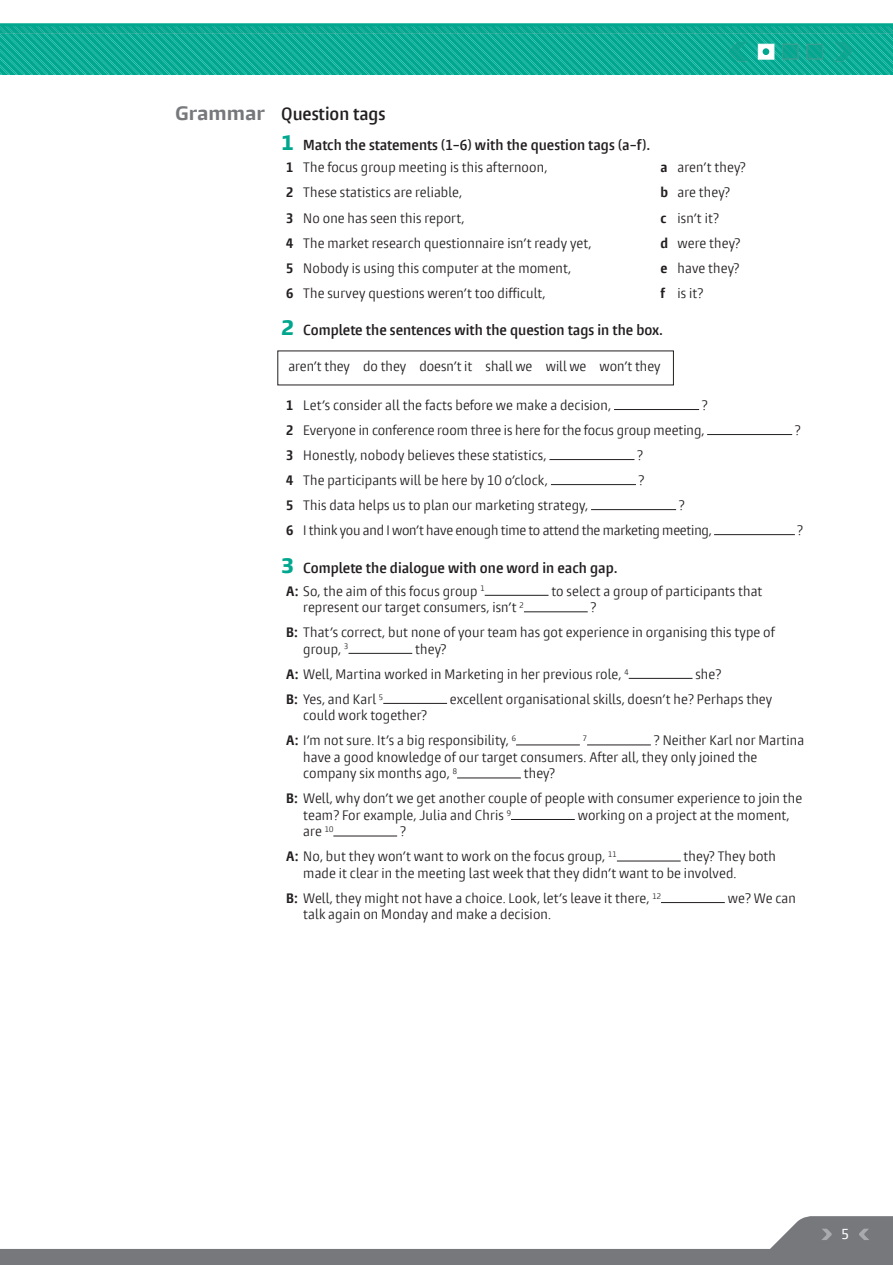
<style>
.page{position:relative;width:893px;height:1265px;background:#fff}
.page>*{position:absolute;margin:0;border:0;box-sizing:border-box;transform-origin:0 0}
.t1{font:700 18px "Burlingame Pro";color:#76787b}
.t2{font:600 condensed 16.5px "Burlingame Pro";color:#231f20}
.t3{font:600 condensed 13.5px "Burlingame Pro";color:#231f20}
.t4{font:500 condensed 13.5px "Burlingame Pro";color:#fff}
.t5{font:condensed 12.75px/25px "Burlingame Pro";letter-spacing:.01em;color:#231f20}
.t6{font:condensed 12.75px/25px "Burlingame Pro";letter-spacing:-.015em;color:#231f20}
.t7{font:condensed 7.5px "Burlingame Pro";color:#231f20}
.s1{font-weight:800;font-stretch:normal;font-size:19.5px;color:#00a78e}
.s2{font-weight:700}
</style>
<div class="page">
<hr style="left:614px;top:409px;width:85px;height:1px;background:#231f20">
<hr style="left:707px;top:434px;width:85px;height:1px;background:#231f20">
<hr style="left:549px;top:459px;width:85px;height:1px;background:#231f20">
<hr style="left:551px;top:484px;width:85px;height:1px;background:#231f20">
<hr style="left:591px;top:509px;width:85px;height:1px;background:#231f20">
<hr style="left:714px;top:534px;width:81px;height:1px;background:#231f20">
<hr style="left:485px;top:595px;width:63px;height:1px;background:#231f20">
<hr style="left:524px;top:611px;width:64px;height:1px;background:#231f20">
<hr style="left:348px;top:653px;width:64px;height:1px;background:#231f20">
<hr style="left:629px;top:678px;width:63px;height:1px;background:#231f20">
<hr style="left:383px;top:703px;width:64px;height:1px;background:#231f20">
<hr style="left:516px;top:744px;width:64px;height:1px;background:#231f20">
<hr style="left:587px;top:744px;width:64px;height:1px;background:#231f20">
<hr style="left:457px;top:777px;width:64px;height:1px;background:#231f20">
<hr style="left:511px;top:819px;width:64px;height:1px;background:#231f20">
<hr style="left:333px;top:835px;width:64px;height:1px;background:#231f20">
<hr style="left:617px;top:860px;width:64px;height:1px;background:#231f20">
<hr style="left:661px;top:902px;width:64px;height:1px;background:#231f20">
<svg style="left:0;top:23px;width:893px;height:52px;background:#11ae98"></svg>
<svg style="left:0;top:1216px;width:893px;height:49px"></svg>
<p class="t1" style="left:175px;top:102px;width:91px">Grammar</p>
<p class="t2" style="left:281px;top:104px;width:106px">Question tags</p>
<p class="t3" style="left:281px;top:136px;width:370px"><span class="s1">1</span> Match the statements (1–6) with the question tags (a–f).</p>
<p class="t5" style="left:286px;top:155px;width:263px"><span class="s2">1</span> The focus group meeting is this afternoon,</p>
<p class="t5" style="left:660px;top:155px;width:87px"><span class="s2">a</span> aren’t they?</p>
<p class="t5" style="left:286px;top:180px;width:177px"><span class="s2">2</span> These statistics are reliable,</p>
<p class="t5" style="left:660px;top:180px;width:71px"><span class="s2">b</span> are they?</p>
<p class="t5" style="left:286px;top:205px;width:180px"><span class="s2">3</span> No one has seen this report,</p>
<p class="t5" style="left:660px;top:205px;width:60px"><span class="s2">c</span> isn’t it?</p>
<p class="t5" style="left:286px;top:230px;width:307px"><span class="s2">4</span> The market research questionnaire isn’t ready yet,</p>
<p class="t5" style="left:660px;top:230px;width:82px"><span class="s2">d</span> were they?</p>
<p class="t5" style="left:286px;top:255px;width:286px"><span class="s2">5</span> Nobody is using this computer at the moment,</p>
<p class="t5" style="left:660px;top:255px;width:81px"><span class="s2">e</span> have they?</p>
<p class="t5" style="left:286px;top:280px;width:261px"><span class="s2">6</span> The survey questions weren’t too difficult,</p>
<p class="t5" style="left:660px;top:280px;width:45px"><span class="s2">f</span> is it?</p>
<p class="t3" style="left:281px;top:322px;width:383px"><span class="s1">2</span> Complete the sentences with the question tags in the box.</p>
<p class="t5" style="left:288px;top:354px;width:374px">aren’t they do they doesn’t it shall we will we won’t they</p>
<p class="t5" style="left:286px;top:392px;width:326px"><span class="s2">1</span> Let’s consider all the facts before we make a decision,</p>
<p class="t5" style="left:286px;top:392px;width:423px;text-align:right">?<br><span class="s2">2</span> Everyone in conference room three is here for the focus group meeting,</p>
<p class="t5" style="left:286px;top:442px;width:262px"><span class="s2">3</span> Honestly, nobody believes these statistics,</p>
<p class="t5" style="left:637px;top:442px;width:8px">?</p>
<p class="t5" style="left:286px;top:467px;width:263px"><span class="s2">4</span> The participants will be here by 10 o’clock,</p>
<p class="t5" style="left:638px;top:467px;width:8px">?</p>
<p class="t5" style="left:286px;top:492px;width:303px"><span class="s2">5</span> This data helps us to plan our marketing strategy,</p>
<p class="t6" style="left:286px;top:492px;width:427px;text-indent:392px">?<br><span class="s2">6</span> I think you and I won’t have enough time to attend the marketing meeting,</p>
<p class="t3" style="left:281px;top:559px;width:338px"><span class="s1">3</span> Complete the dialogue with one word in each gap.</p>
<p class="t5" style="left:286px;top:578px;width:200px"><span class="s2">A:</span> So, the aim of this focus group <sup>1</sup></p>
<p class="t5" style="left:551px;top:578px;width:212px">to select a group of participants that</p>
<p class="t5" style="left:303px;top:595px;width:222px">represent our target consumers, isn’t <sup>2</sup></p>
<p class="t5" style="left:286px;top:595px;width:490px;text-indent:304px">?<br><span class="s2">B:</span> That’s correct, but none of your team has got experience in organising this type of</p>
<p class="t5" style="left:303px;top:636px;width:47px">group, <sup>3</sup></p>
<p class="t5" style="left:286px;top:636px;width:344px;text-indent:129px">they?<br><span class="s2">A:</span> Well, Martina worked in M arketing in her previous role, <sup>4</sup></p>
<p class="t5" style="left:695px;top:661px;width:28px">she?</p>
<p class="t5" style="left:795px;top:417px;width:8px">?</p>
<p class="t5" style="left:797px;top:517px;width:8px">?</p>
<p class="t5" style="left:286px;top:686px;width:98px"><span class="s2">B:</span> Yes, and Karl <sup>5</sup></p>
<p class="t5" style="left:450px;top:686px;width:324px">excellent organisational skills, doesn’t he? Perhaps they</p>
<p class="t5" style="left:286px;top:703px;width:231px;text-indent:17px">could work together?<br><span class="s2">A:</span> I’m not sure. It’s a big responsibility, <sup>6</sup></p>
<p class="t5" style="left:303px;top:732px;width:502px;line-height:16.5px;text-indent:350px">? Neither Karl nor Martina have a good knowledge of our target consumers. After all, they only joined the company six months ago, <sup>8</sup></p>
<p class="t7" style="left:583px;top:733px;width:6px">7</p>
<p class="t5" style="left:286px;top:761px;width:517px;text-indent:237px">they?<br><span class="s2">B:</span> Well, why don’t we get another couple of people with consumer experience to join the</p>
<p class="t5" style="left:303px;top:802px;width:209px">team? For example, Julia and Chris <sup>9</sup></p>
<p class="t5" style="left:578px;top:802px;width:213px">working on a project at the moment,</p>
<p class="t5" style="left:303px;top:819px;width:31px">are <sup>10</sup></p>
<p class="t5" style="left:286px;top:819px;width:332px;text-indent:114px">?<br><span class="s2">A:</span> No, but they won’t want to work on the focus group, <sup>11</sup></p>
<p class="t5" style="left:303px;top:848px;width:474px;line-height:16.5px;text-indent:380px">they? They both made it clear in the meeting last week that they didn’t want to be involved.</p>
<p class="t5" style="left:286px;top:885px;width:376px"><span class="s2">B:</span> Well, they might not have a choice. Look, let’s leave it there, <sup>12</sup></p>
<p class="t5" style="left:728px;top:885px;width:70px">we? We can</p>
<p class="t5" style="left:303px;top:902px;width:249px">talk again on Monday and make a decision.</p>
<p class="t4" style="left:841px;top:1225px;width:9px">5</p>
</div>
